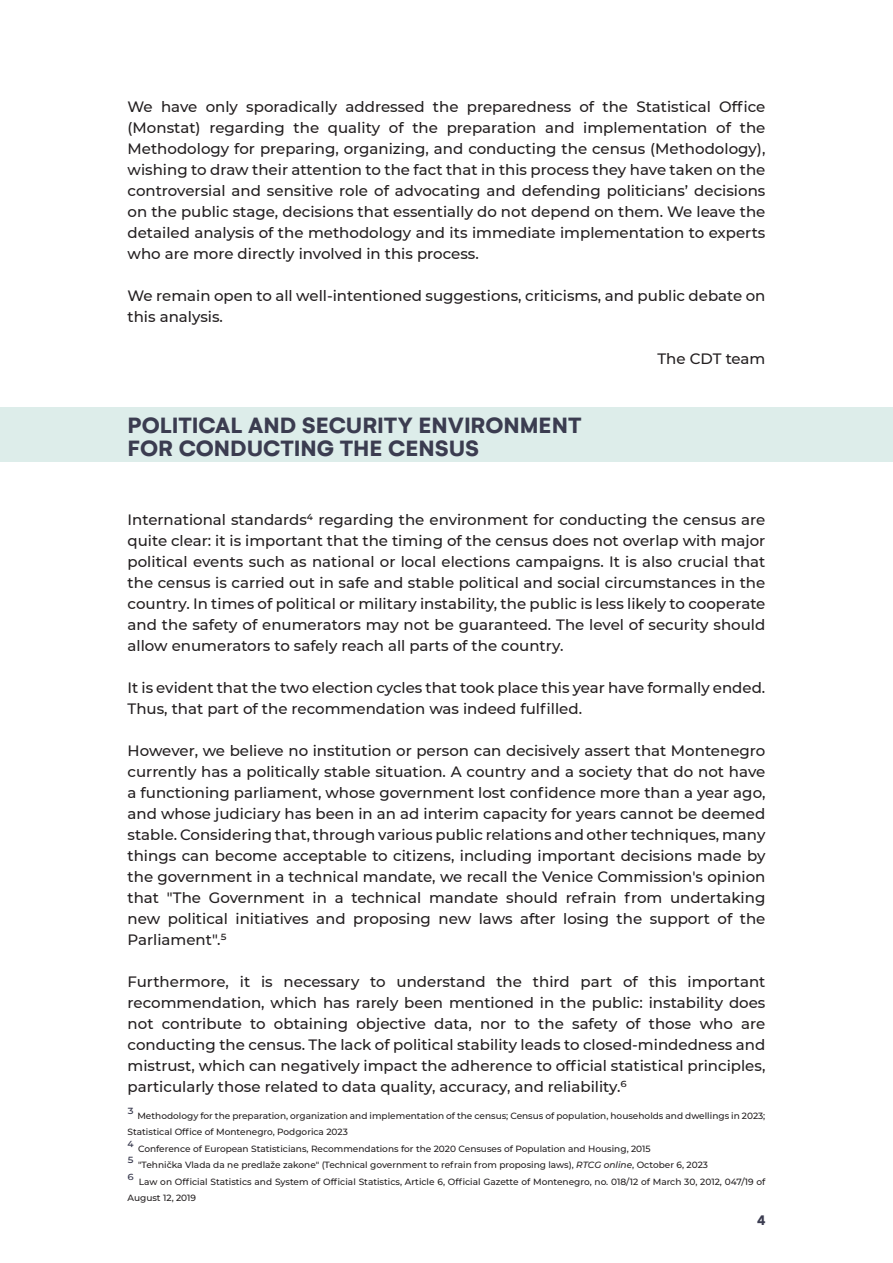
<style>
.page{position:relative;width:893px;height:1263px;background:#fff}
.page>*{position:absolute;margin:0;border:0;box-sizing:border-box;transform-origin:0 0}
.t1{font:700 24px "Gelion";color:#3b3c50}
.t2{font:500 15px/21px "Montserrat";color:#231f20;text-align:justify}
.t3{font:700 15px "Gelion";color:#3b3c50}
.t4{font:500 9px/16.5px "Montserrat";color:#231f20}
.s1{font-size:15px;color:#3b3c50}
.s2{font-style:italic}
</style>
<div class="page">
<div style="left:0;top:407px;width:893px;height:54px;background:#ddedea"></div>
<p class="t2" style="left:128px;top:96px;width:639px">We have only sporadically addressed the preparedness of the Statistical Office (Monstat) regarding the quality of the preparation and implementation of the Methodology for preparing, organizing, and conducting the census (Methodology), wishing to draw their attention to the fact that in this process they have taken on the controversial and sensitive role of advocating and defending politicians’ decisions on the public stage, decisions that essentially do not depend on them. We leave the detailed analysis of the methodology and its immediate implementation to experts who are more directly involved in this process.</p>
<p class="t2" style="left:128px;top:285px;width:639px">We remain open to all well-intentioned suggestions, criticisms, and public debate on this analysis.</p>
<p class="t2" style="left:657px;top:348px;width:109px">The CDT team</p>
<p class="t1" style="left:128px;top:410px;width:455px">POLITICAL AND SECURITY ENVIRONMENT</p>
<p class="t1" style="left:128px;top:432px;width:353px">FOR CONDUCTING THE CENSUS</p>
<p class="t2" style="left:128px;top:508px;width:639px">International standards⁴ regarding the environment for conducting the census are quite clear: it is important that the timing of the census does not overlap with major political events such as national or local elections campaigns. It is also crucial that the census is carried out in safe and stable political and social circumstances in the country. In times of political or military instability, the public is less likely to cooperate and the safety of enumerators may not be guaranteed. The level of security should allow enumerators to safely reach all parts of the country.</p>
<p class="t2" style="left:128px;top:676px;width:639px">It is evident that the two election cycles that took place this year have formally ended.<br>Thus, that part of the recommendation was indeed fulfilled.</p>
<p class="t2" style="left:128px;top:739px;width:639px">However, we believe no institution or person can decisively assert that Montenegro currently has a politically stable situation. A country and a society that do not have a functioning parliament, whose government lost confidence more than a year ago, and whose judiciary has been in an ad interim capacity for years cannot be deemed stable. Considering that, through various public relations and other techniques, many things can become acceptable to citizens, including important decisions made by the government in a technical mandate, we recall the Venice Commission's opinion that "The Government in a technical mandate should refrain from undertaking new political initiatives and proposing new laws after losing the support of the Parliament".⁵</p>
<p class="t2" style="left:128px;top:970px;width:639px">Furthermore, it is necessary to understand the third part of this important recommendation, which has rarely been mentioned in the public: instability does not contribute to obtaining objective data, nor to the safety of those who are conducting the census. The lack of political stability leads to closed-mindedness and mistrust, which can negatively impact the adherence to official statistical principles, particularly those related to data quality, accuracy, and reliability.⁶</p>
<p class="t4" style="left:128px;top:1107px;width:639px"><span class="s1">³</span> Methodology for the preparation, organization and implementation of the census; Census of population, households and dwellings in 2023;<br>Statistical Office of Montenegro, Podgorica 2023</p>
<p class="t4" style="left:128px;top:1140px;width:525px"><span class="s1">⁴</span> Conference of European Statisticians, Recommendations for the 2020 Censuses of Population and Housing, 2015</p>
<p class="t4" style="left:128px;top:1156px;width:582px"><span class="s1">⁵</span> "Tehnička Vlada da ne predlaže zakone" (Technical government to refrain from proposing laws), <span class="s2">RTCG online</span>, October 6, 2023</p>
<p class="t4" style="left:128px;top:1173px;width:639px"><span class="s1">⁶</span> Law on Official Statistics and System of Official Statistics, Article 6, Official Gazette of Montenegro, no. 018/12 of March 30, 2012, 047/19 of<br>August 12, 2019</p>
<p class="t3" style="left:757px;top:1211px;width:10px">4</p>
</div>
